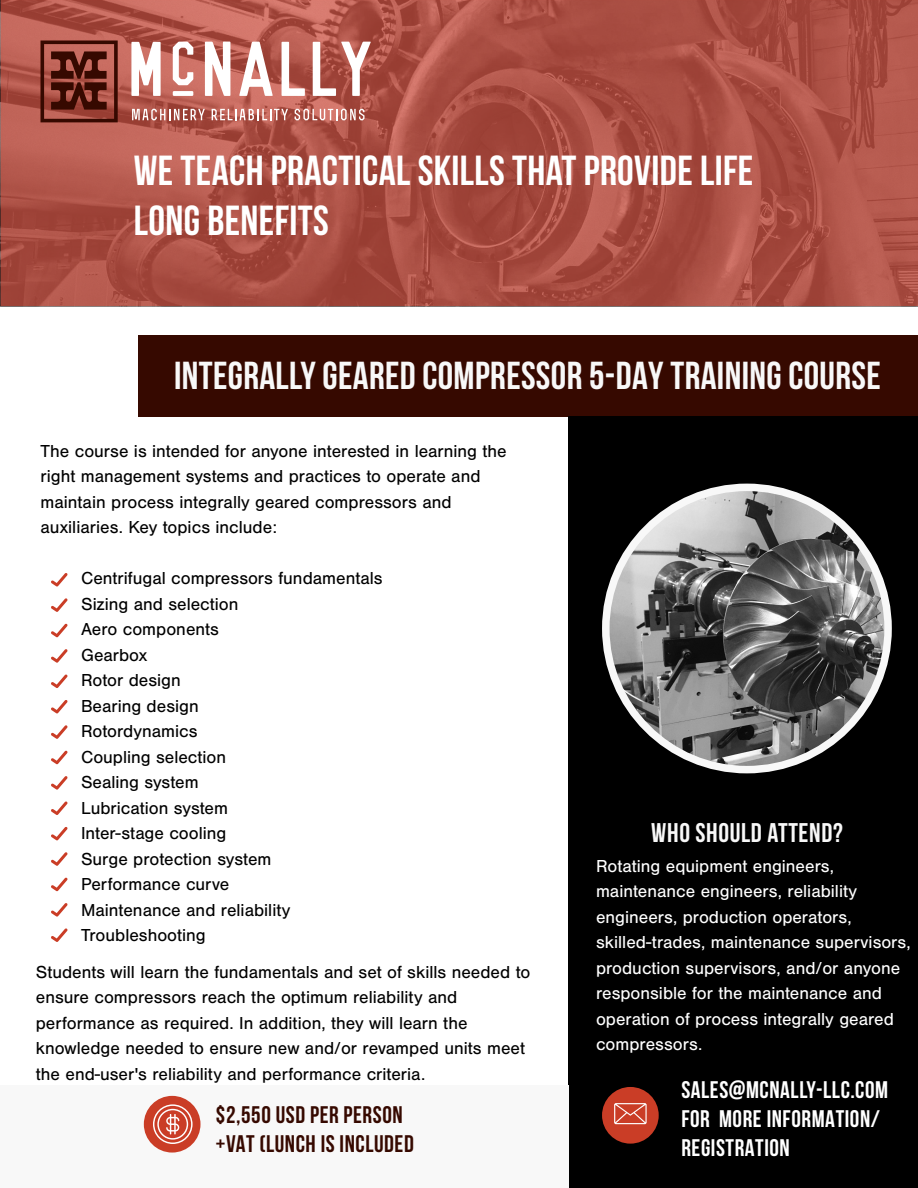
<style>
.page{position:relative;width:918px;height:1188px;background:#fff}
.page>*{position:absolute;margin:0;border:0;box-sizing:border-box;transform-origin:0 0}
.t1{font:700 42px/50.4px "Bebas Neue";letter-spacing:.01em;color:#fff}
.t2{font:700 39px "Bebas Neue";letter-spacing:.01em;color:#f8f8f8}
.t3{font:700 27px "Bebas Neue";letter-spacing:.025em;color:#f8f8f8}
.t4{font:700 24px/28.8px "Bebas Neue";letter-spacing:.025em;color:#fff}
.t5{font:700 24px/28.8px "Bebas Neue";letter-spacing:.025em;color:#360900}
.t6{font:18px/25.5px "Nimbus San";color:#000}
.t7{font:18px/25.5px "Nimbus San";color:#fff}
</style>
<div class="page">
<img style="left:1px;top:0;width:917px;height:306px">
<div style="left:139px;top:335px;width:779px;height:82px;background:#360900"></div>
<div style="left:569px;top:417px;width:349px;height:771px;background:#000"></div>
<div style="left:0;top:1086px;width:569px;height:102px;background:#f8f8f8"></div>
<img style="left:606px;top:487px;width:282px;height:283px;border-radius:141px">
<div style="left:602px;top:484px;width:290px;height:289px;border:8px solid #f8f8f8;border-radius:50%"></div>
<div style="left:144px;top:1096px;width:57px;height:57px;background:#ca3d26;border-radius:50%"></div>
<div style="left:602px;top:1087px;width:57px;height:57px;background:#ca3d26;border-radius:50%"></div>
<svg style="left:51px;top:573px;width:17px;height:13px"></svg>
<svg style="left:51px;top:598px;width:17px;height:14px"></svg>
<svg style="left:51px;top:624px;width:17px;height:13px"></svg>
<svg style="left:51px;top:649px;width:17px;height:14px"></svg>
<svg style="left:51px;top:674px;width:17px;height:14px"></svg>
<svg style="left:51px;top:700px;width:17px;height:13px"></svg>
<svg style="left:51px;top:725px;width:17px;height:14px"></svg>
<svg style="left:51px;top:751px;width:17px;height:13px"></svg>
<svg style="left:51px;top:776px;width:17px;height:14px"></svg>
<svg style="left:51px;top:801px;width:17px;height:14px"></svg>
<svg style="left:51px;top:827px;width:17px;height:13px"></svg>
<svg style="left:51px;top:852px;width:17px;height:14px"></svg>
<svg style="left:51px;top:878px;width:17px;height:13px"></svg>
<svg style="left:51px;top:903px;width:17px;height:14px"></svg>
<svg style="left:51px;top:928px;width:17px;height:14px"></svg>
<svg style="left:40px;top:40px;width:78px;height:82px;background:#783329"></svg>
<svg style="left:131px;top:42px;width:30px;height:54px"></svg>
<svg style="left:173px;top:42px;width:20px;height:43px"></svg>
<svg style="left:205px;top:42px;width:25px;height:54px"></svg>
<svg style="left:239px;top:42px;width:34px;height:54px"></svg>
<svg style="left:282px;top:42px;width:23px;height:54px"></svg>
<svg style="left:313px;top:42px;width:58px;height:54px"></svg>
<div style="left:173px;top:91px;width:20px;height:5px;background:#fff"></div>
<svg style="left:132px;top:109px;width:73px;height:11px"></svg>
<svg style="left:212px;top:109px;width:76px;height:11px"></svg>
<svg style="left:295px;top:109px;width:70px;height:11px"></svg>
<svg style="left:614px;top:1103px;width:33px;height:21px"></svg>
<svg style="left:153px;top:1104px;width:40px;height:40px"></svg>
<h1 class="t1" style="left:134px;top:144px;width:621px">WE TEACH PRACTICAL SKILLS THAT PROVIDE LIFE<br>LONG BENEFITS</h1>
<h2 class="t2" style="left:174px;top:354px;width:708px">INTEGRALLY GEARED COMPRESSOR 5-DAY TRAINING COURSE</h2>
<p class="t6" style="left:40px;top:438px;width:468px">The course is intended for anyone interested in learning the right management systems and practices to operate and maintain process integrally geared compressors and auxiliaries. Key topics include:</p>
<p class="t6" style="left:81px;top:566px;width:303px;text-indent:-27px"><sup>•</sup> Centrifugal compressors fundamentals<br>Sizing and selection<br>Aero components<br>Gearbox<br>Rotor design<br>Bearing design<br>Rotordynamics<br>Coupling selection<br>Sealing system<br>Lubrication system<br>Inter-stage cooling<br>Surge protection system<br>Performance curve<br>Maintenance and reliability<br>Troubleshooting</p>
<p class="t6" style="left:36px;top:959px;width:496px">Students will learn the fundamentals and set of skills needed to ensure compressors reach the optimum reliability and performance as required. In addition, they will learn the knowledge needed to ensure new and/or revamped units meet the end-user's reliability and performance criteria.</p>
<h3 class="t5" style="left:216px;top:1101px;width:199px">$2,550 USD PER PERSON +VAT (LUNCH IS INCLUDED</h3>
<h3 class="t3" style="left:651px;top:817px;width:193px">WHO SHOULD ATTEND?</h3>
<p class="t7" style="left:596px;top:853px;width:316px">Rotating equipment engineers, maintenance engineers, reliability engineers, production operators, skilled-trades, maintenance supervisors, production supervisors, and/or anyone responsible for the maintenance and operation of process integrally geared compressors.</p>
<h3 class="t4" style="left:681px;top:1075px;width:208px">SALES@MCNALLY-LLC.COM<br>FOR MORE INFORMATION/<br>REGISTRATION</h3>
</div>
